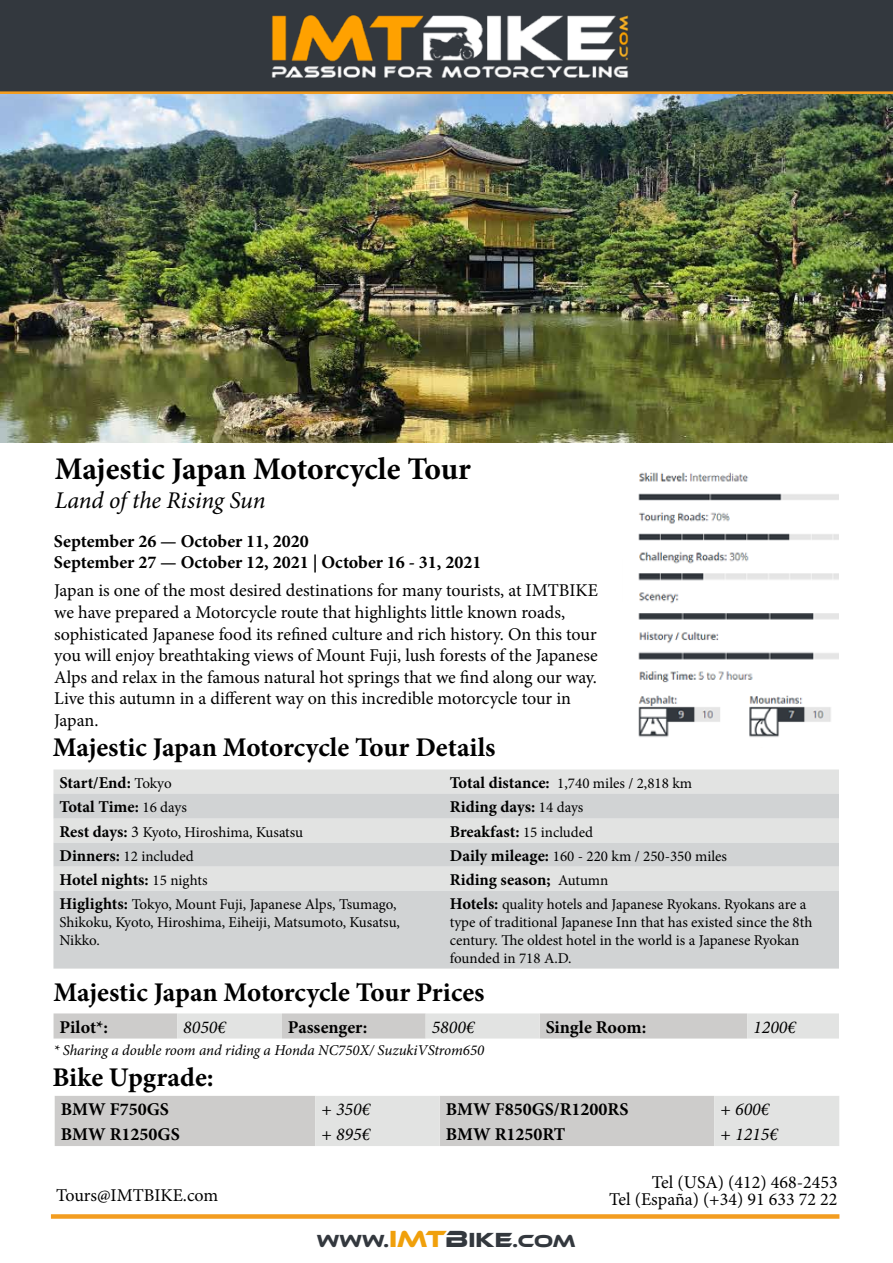
<style>
.page{position:relative;width:893px;height:1263px;background:#fff}
.page>*{position:absolute;margin:0;border:0;box-sizing:border-box;transform-origin:0 0}
.t1{font:700 31.5px "Minion Pro";letter-spacing:-.005em;color:#000}
.t2{font:700 27px "Minion Pro";letter-spacing:-.005em;color:#000}
.t3{font:italic 24px "Minion Pro";letter-spacing:-.01em;color:#000}
.t4{font:18px/21.6px "Minion Pro";letter-spacing:-.005em;color:#000}
.t5{font:700 18px/21.6px "Minion Pro";color:#000}
.t6{font:italic 18px "Minion Pro";color:#000}
.t7{font:18px "Ethnocentric Rg";color:#33383e}
.t8{font:700 16.5px "Minion Pro";color:#000}
.t9{font:15px/18px "Minion Pro";letter-spacing:-.005em;color:#000}
.t10{font:italic 15px "Minion Pro";letter-spacing:-.005em;color:#000}
.s1{font-weight:400;font-size:15px}
.s2{font-weight:700;font-size:16.5px}
.s3{font-size:16.5px}
.s4{font-size:24px;color:#f0a00b}
.s5{font-size:24px}
.s6{font-size:21px}
</style>
<div class="page">
<div style="left:53px;top:769px;width:786px;height:73px;background:#e2e3e2"></div>
<div style="left:53px;top:793px;width:786px;height:25px;background:#d1d3d4"></div>
<svg style="left:53px;top:842px;width:786px;height:126px;background:#d4d6d7"></svg>
<div style="left:0;top:0;width:893px;height:93px;background:#33383e"></div>
<img style="left:271px;top:15px;width:358px;height:63px">
<hr style="left:0;top:91px;width:893px;height:3px;background:#f39d20">
<div style="left:51px;top:1214px;width:788px;height:5px;background:#f39d20"></div>
<svg style="left:54px;top:1013px;width:785px;height:25px;background:#d6d5d4"></svg>
<img style="left:638px;top:472px;width:201px;height:265px">
<svg style="left:55px;top:1096px;width:784px;height:50px;background:#d3d3d2"></svg>
<img style="left:0;top:94px;width:893px;height:348px">
<h1 class="t1" style="left:55px;top:447px;width:418px">Majestic Japan Motorcycle Tour</h1>
<h3 class="t3" style="left:55px;top:484px;width:212px">Land of the Rising Sun</h3>
<p class="t5" style="left:54px;top:530px;width:429px">September 26 — October 11, 2020<br>September 27 — October 12, 2021 | October 16 - 31, 2021</p>
<p class="t4" style="left:54px;top:580px;width:545px">Japan is one of the most desired destinations for many tourists, at IMTBIKE we have prepared a Motorcycle route that highlights little known roads, sophisticated Japanese food its refined culture and rich history. On this tour you will enjoy breathtaking views of Mount Fuji, lush forests of the Japanese Alps and relax in the famous natural hot springs that we find along our way.<br>Live this autumn in a different way on this incredible motorcycle tour in Japan.</p>
<h2 class="t2" style="left:53px;top:728px;width:444px">Majestic Japan Motorcycle Tour Details</h2>
<p class="t8" style="left:59px;top:771px;width:114px">Start/End: <span class="s1">Tokyo</span></p>
<p class="t9" style="left:450px;top:774px;width:244px"><span class="s2">Total distance:</span> 1,740 miles / 2,818 km</p>
<p class="t8" style="left:59px;top:795px;width:129px">Total Time: <span class="s1">16 days</span></p>
<p class="t8" style="left:450px;top:795px;width:135px">Riding days: <span class="s1">14 days</span></p>
<p class="t9" style="left:59px;top:823px;width:245px"><span class="s2">Rest days:</span> <span class="s3">3</span> Kyoto, Hiroshima, Kusatsu</p>
<p class="t8" style="left:450px;top:820px;width:145px">Breakfast: <span class="s1">15 included</span></p>
<p class="t9" style="left:59px;top:847px;width:136px"><span class="s2">Dinners:</span> 12 included</p>
<p class="t9" style="left:450px;top:847px;width:279px"><span class="s2">Daily mileage:</span> 160 - 220 km / 250-350 miles</p>
<p class="t8" style="left:59px;top:868px;width:150px">Hotel nights: <span class="s1">15 nights</span></p>
<p class="t8" style="left:450px;top:868px;width:160px">Riding season; <span class="s1">Autumn</span></p>
<p class="t9" style="left:59px;top:895px;width:342px"><span class="s2">Higlights:</span> Tokyo, Mount Fuji, Japanese Alps, Tsumago,<br>Shikoku, Kyoto, Hiroshima, Eiheiji, Matsumoto, Kusatsu,<br>Nikko.</p>
<p class="t9" style="left:450px;top:895px;width:364px"><span class="s2">Hotels:</span> quality hotels and Japanese Ryokans. Ryokans are a type of traditional Japanese Inn that has existed since the 8th century. The oldest hotel in the world is a Japanese Ryokan founded in 718 A.D.</p>
<h2 class="t2" style="left:54px;top:973px;width:433px">Majestic Japan Motorcycle Tour Prices</h2>
<p class="t5" style="left:60px;top:1016px;width:50px">Pilot*:</p>
<p class="t6" style="left:183px;top:1014px;width:44px">8050€</p>
<p class="t5" style="left:288px;top:1016px;width:81px">Passenger:</p>
<p class="t6" style="left:432px;top:1014px;width:44px">5800€</p>
<p class="t5" style="left:546px;top:1016px;width:102px">Single Room:</p>
<p class="t6" style="left:753px;top:1014px;width:44px">1200€</p>
<h2 class="t2" style="left:52px;top:1058px;width:163px">Bike Upgrade:</h2>
<p class="t10" style="left:54px;top:1040px;width:432px">* Sharing a double room and riding a Honda NC750X/ SuzukiVStrom650</p>
<p class="t5" style="left:61px;top:1098px;width:110px">BMW F750GS</p>
<p class="t6" style="left:321px;top:1097px;width:51px">+ 350€</p>
<p class="t5" style="left:446px;top:1098px;width:184px">BMW F850GS/R1200RS</p>
<p class="t6" style="left:720px;top:1097px;width:51px">+ 600€</p>
<p class="t5" style="left:61px;top:1123px;width:121px">BMW R1250GS</p>
<p class="t6" style="left:321px;top:1122px;width:51px">+ 895€</p>
<p class="t5" style="left:446px;top:1123px;width:121px">BMW R1250RT</p>
<p class="t6" style="left:720px;top:1122px;width:59px">+ 1215€</p>
<p class="t4" style="left:56px;top:1185px;width:164px">Tours@IMTBIKE.com</p>
<p class="t7" style="left:317px;top:1230px;width:260px">WWW.<span class="s4">IMT</span><span class="s5">B</span><span class="s6">IKE</span>.COM</p>
<p class="t4" style="left:652px;top:1171px;width:187px">Tel (USA) (412) 468-2453</p>
<p class="t4" style="left:609px;top:1189px;width:230px">Tel (España) (+34) 91 633 72 22</p>
</div>
